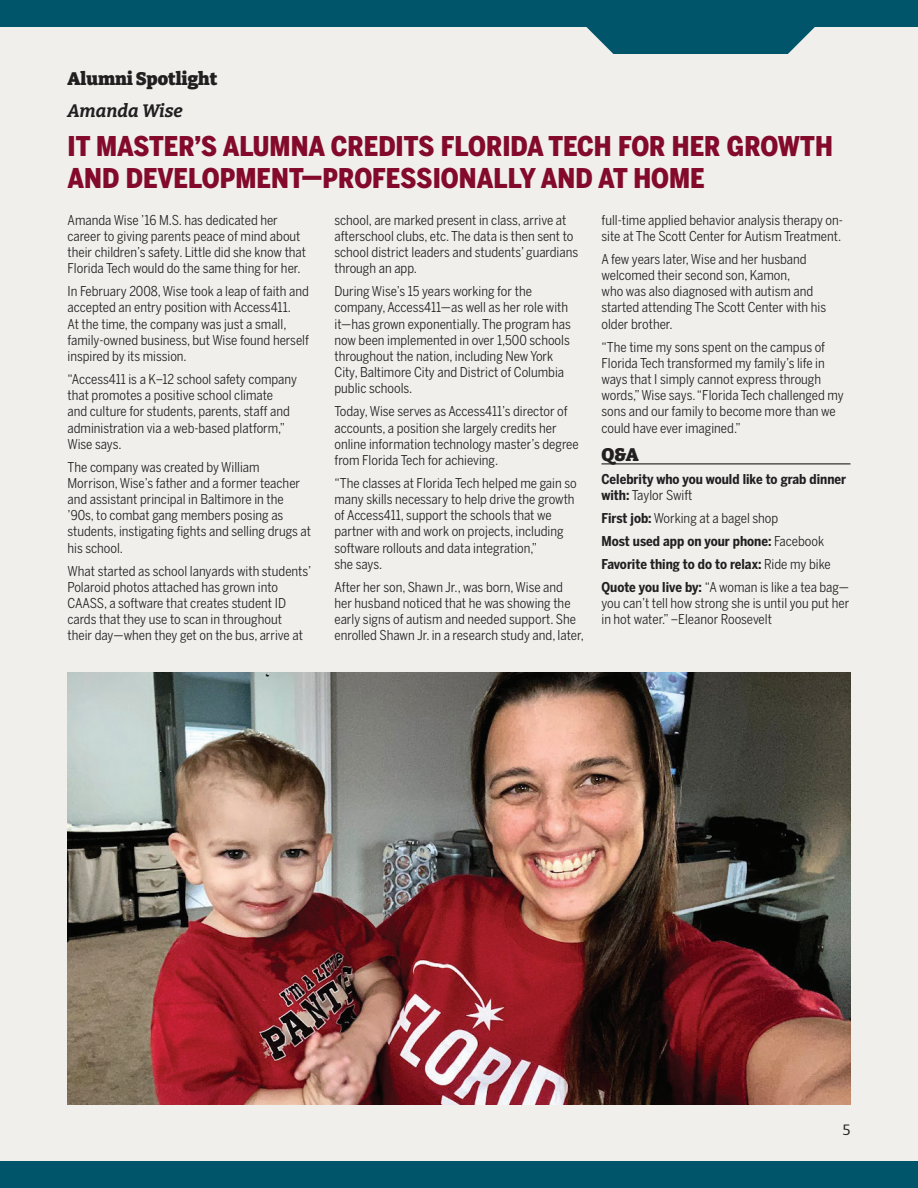
<style>
.page{position:relative;width:918px;height:1188px;background:#f0efec}
.page>*{position:absolute;margin:0;border:0;box-sizing:border-box;transform-origin:0 0}
.Small_body{font:900 27px/32.4px "Benton Sans Condensed";color:#830a2b}
.Headline{font:100 18px "Bitter";color:#231f20}
.Subhead_2{font:italic 100 18px "Bitter";color:#231f20}
.Small_body-2{font:100 18px "Bitter";color:#231f20}
.t1{font:100 15px "Bitter";color:#231f20}
.Small_body-3{font:13.5px/16.2px "Benton Sans Condensed";color:#231f20}
.Small_body-4{font:700 13.5px/16.2px "Benton Sans Condensed";color:#231f20}
.s1{font-weight:400}
.s2{font-weight:700}
</style>
<div class="page">
<hr style="left:602px;top:463px;width:248px;height:1px;background:#231f20">
<img style="left:68px;top:673px;width:782px;height:432px">
<div style="left:0;top:0;width:918px;height:27px;background:#01556b"></div>
<svg style="left:586px;top:27px;width:229px;height:27px;background:#1d677a"></svg>
<div style="left:0;top:1161px;width:918px;height:27px;background:#01556b"></div>
<p class="Headline" style="left:68px;top:67px;width:152px">Alumni Spotlight</p>
<p class="Subhead_2" style="left:68px;top:99px;width:117px">Amanda Wise</p>
<p class="Small_body" style="left:68px;top:130px;width:767px">IT MASTER’S ALUMNA CREDITS FLORIDA TECH FOR HER GROWTH<br>AND DEVELOPMENT—PROFESSIONALLY AND AT HOME</p>
<p class="Small_body-3" style="left:68px;top:212px;width:240px">Amanda Wise ’16 M.S. has dedicated her career to giving parents peace of mind about their children’s safety. Little did she know that Florida Tech would do the same thing for her.</p>
<p class="Small_body-3" style="left:68px;top:283px;width:243px">In February 2008, Wise took a leap of faith and accepted an entry position with Access411.<br>At the time, the company was just a small, family-owned business, but Wise found herself inspired by its mission.</p>
<p class="Small_body-3" style="left:68px;top:371px;width:231px">“Access411 is a K–12 school safety company that promotes a positive school climate<br>and culture for students, parents, staff and administration via a web-based platform,” Wise says.</p>
<p class="Small_body-3" style="left:68px;top:459px;width:245px">The company was created by William Morrison, Wise’s father and a former teacher and assistant principal in Baltimore in the ’90s, to combat gang members posing as students, instigating fights and selling drugs at his school.</p>
<p class="Small_body-3" style="left:68px;top:563px;width:245px">What started as school lanyards with students’ Polaroid photos attached has grown into CAASS, a software that creates student ID cards that they use to scan in throughout<br>their day—when they get on the bus, arrive at</p>
<p class="Small_body-3" style="left:602px;top:212px;width:243px">full-time applied behavior analysis therapy on&shy;site at The Scott Center for Autism Treatment.</p>
<p class="Small_body-3" style="left:602px;top:251px;width:226px">A few years later, Wise and her husband welcomed their second son, Kamon,<br>who was also diagnosed with autism and started attending The Scott Center with his older brother.</p>
<p class="Small_body-3" style="left:602px;top:338px;width:244px">“The time my sons spent on the campus of Florida Tech transformed my family’s life in ways that I simply cannot express through words,” Wise says. “Florida Tech challenged my sons and our family to become more than we could have ever imagined.”</p>
<p class="Small_body-2" style="left:602px;top:443px;width:39px">Q&amp;A</p>
<p class="Small_body-4" style="left:602px;top:471px;width:246px">Celebrity who you would like to grab dinner with: <span class="s1">Taylor Swift</span></p>
<p class="Small_body-3" style="left:602px;top:510px;width:178px"><span class="s2">First job:</span> Working at a bagel shop</p>
<p class="Small_body-4" style="left:602px;top:533px;width:224px">Most used app on your phone: <span class="s1">Facebook</span></p>
<p class="Small_body-4" style="left:602px;top:556px;width:231px">Favorite thing to do to relax: <span class="s1">Ride my bike</span></p>
<p class="Small_body-3" style="left:602px;top:579px;width:249px;text-align:justify"><span class="s2">Quote you live by:</span> “A woman is like a tea bag— you can’t tell how strong she is until you put her in hot water.” –Eleanor Roosevelt</p>
<p class="Small_body-3" style="left:334px;top:212px;width:245px">school, are marked present in class, arrive at afterschool clubs, etc. The data is then sent to school district leaders and students’ guardians through an app.</p>
<p class="Small_body-3" style="left:334px;top:283px;width:238px">During Wise’s 15 years working for the company, Access411—as well as her role with it—has grown exponentially. The program has now been implemented in over 1,500 schools throughout the nation, including New York City, Baltimore City and District of Columbia public schools.</p>
<p class="Small_body-3" style="left:334px;top:403px;width:246px">Today, Wise serves as Access411’s director of accounts, a position she largely credits her online information technology master’s degree from Florida Tech for achieving.</p>
<p class="Small_body-3" style="left:334px;top:475px;width:244px">“The classes at Florida Tech helped me gain so many skills necessary to help drive the growth of Access411, support the schools that we partner with and work on projects, including software rollouts and data integration,”<br>she says.</p>
<p class="Small_body-3" style="left:334px;top:579px;width:251px">After her son, Shawn Jr., was born, Wise and<br>her husband noticed that he was showing the early signs of autism and needed support. She enrolled Shawn Jr. in a research study and, later,</p>
<p class="t1" style="left:842px;top:1120px;width:10px">5</p>
</div>
